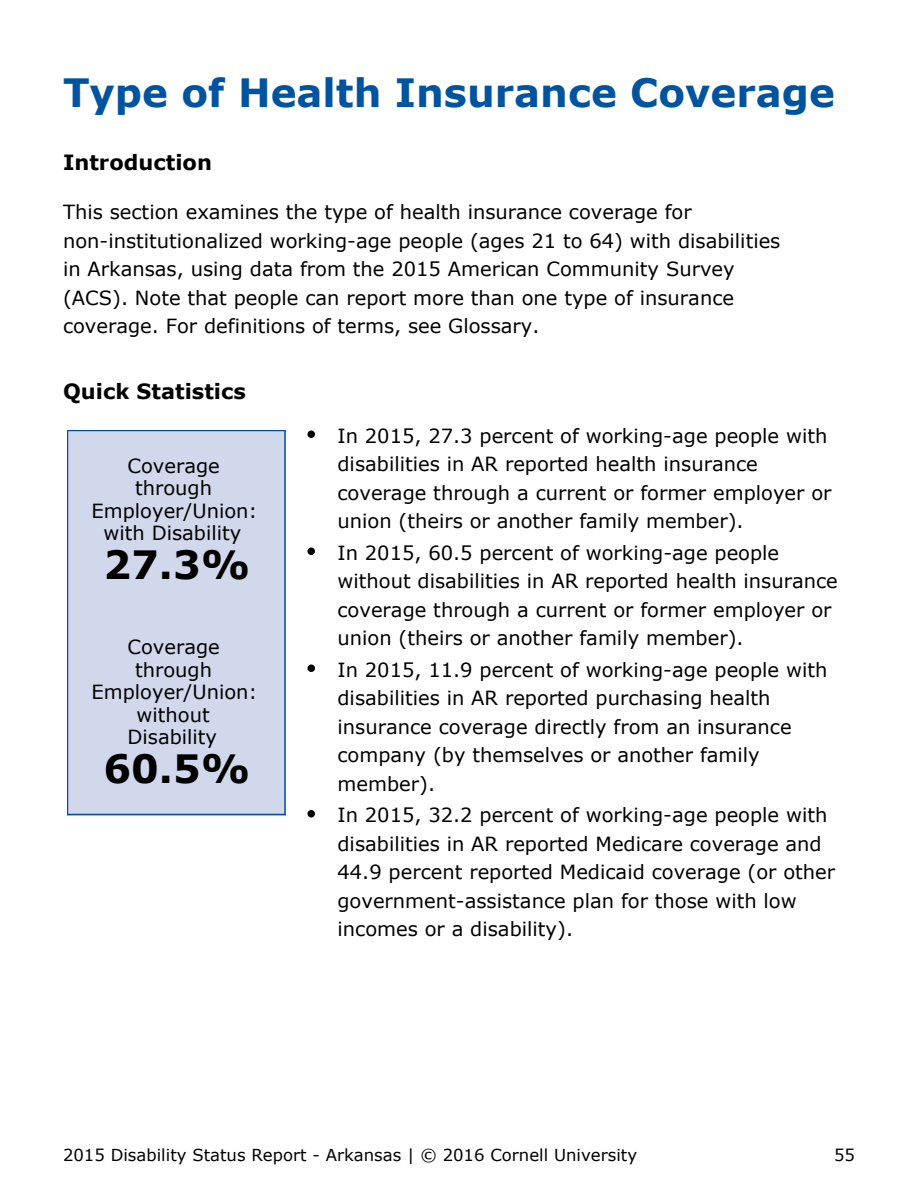
<style>
.page{position:relative;width:918px;height:1188px;background:#fff}
.page>*{position:absolute;margin:0;border:0;box-sizing:border-box;transform-origin:0 0}
.t1{font:700 39px "Verdana";color:#00549f}
.t2{font:700 39px "Verdana";color:#000}
.t3{font:700 21px "Verdana";color:#000}
.t4{font:19.5px/28.5px "Verdana";color:#000}
.t5{font:16.5px "Verdana";color:#000}
</style>
<div class="page">
<div style="left:68px;top:430px;width:218px;height:386px;background:#d2d8ec"></div>
<hr style="left:68px;top:430px;width:217px;height:1px;background:#00549f">
<hr style="left:68px;top:814px;width:217px;height:1px;background:#00549f">
<hr style="left:68px;top:430px;width:1px;height:384px;background:#00549f">
<hr style="left:284px;top:430px;width:2px;height:384px;background:#00549f">
<div style="left:308px;top:430px;width:7px;height:8px;background:#000;border-radius:50%"></div>
<div style="left:308px;top:548px;width:7px;height:7px;background:#000;border-radius:50%"></div>
<div style="left:308px;top:664px;width:7px;height:8px;background:#000;border-radius:50%"></div>
<div style="left:308px;top:810px;width:7px;height:8px;background:#000;border-radius:50%"></div>
<h1 class="t1" style="left:63px;top:77px;width:774px">Type of Health Insurance Coverage</h1>
<p class="t3" style="left:63px;top:153px;width:150px">Introduction</p>
<p class="t4" style="left:63px;top:199px;width:719px">This section examines the type of health insurance coverage for non-institutionalized working-age people (ages 21 to 64) with disabilities in Arkansas, using data from the 2015 American Community Survey (ACS). Note that people can report more than one type of insurance coverage. For definitions of terms, see Glossary.</p>
<p class="t3" style="left:63px;top:383px;width:184px">Quick Statistics</p>
<p class="t4" style="left:92px;top:456px;width:167px;line-height:22.5px;text-align:center">Coverage through<br>Employer/Union: with Disability</p>
<h1 class="t2" style="left:104px;top:549px;width:148px">27.3%</h1>
<p class="t4" style="left:92px;top:637px;width:167px;line-height:22.5px;text-align:center">Coverage through<br>Employer/Union: without<br>Disability</p>
<h1 class="t2" style="left:104px;top:753px;width:148px">60.5%</h1>
<p class="t4" style="left:338px;top:423px;width:496px">In 2015, 27.3 percent of working-age people with disabilities in AR reported health insurance coverage through a current or former employer or union (theirs or another family member).</p>
<p class="t4" style="left:338px;top:540px;width:502px">In 2015, 60.5 percent of working-age people without disabilities in AR reported health insurance coverage through a current or former employer or union (theirs or another family member).</p>
<p class="t4" style="left:338px;top:657px;width:491px">In 2015, 11.9 percent of working-age people with disabilities in AR reported purchasing health insurance coverage directly from an insurance company (by themselves or another family member).</p>
<p class="t4" style="left:338px;top:802px;width:499px">In 2015, 32.2 percent of working-age people with disabilities in AR reported Medicare coverage and 44.9 percent reported Medicaid coverage (or other government-assistance plan for those with low incomes or a disability).</p>
<p class="t5" style="left:63px;top:1148px;width:576px">2015 Disability Status Report - Arkansas | © 2016 Cornell University</p>
<p class="t5" style="left:834px;top:1148px;width:22px">55</p>
</div>
